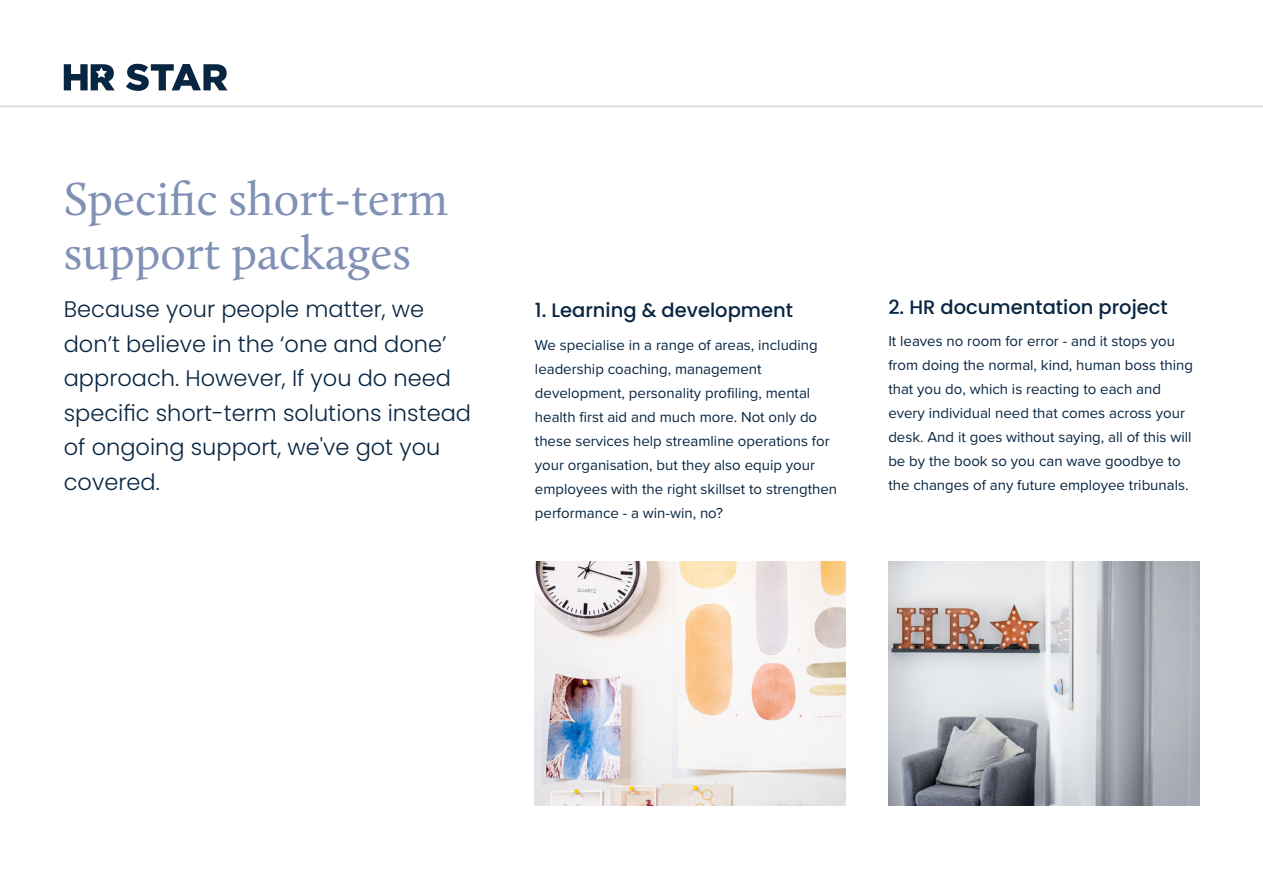
<style>
.page{position:relative;width:1263px;height:893px;background:#fff}
.page>*{position:absolute;margin:0;border:0;box-sizing:border-box;transform-origin:0 0}
.t1{font:48px/54px "Calluna";color:#8091b5}
.t2{font:300 22.5px/34.5px "Poppins";color:#082541}
.t3{font:500 19.5px "Poppins";color:#082541}
.t4{font:15px/24px "Proxima Nova";color:#082541}
</style>
<div class="page">
<svg style="left:64px;top:64px;width:51px;height:26px"></svg>
<svg style="left:126px;top:64px;width:102px;height:27px"></svg>
<hr style="left:0;top:106px;width:1263px;height:1px;background:#d4d4e3">
<img style="left:535px;top:561px;width:311px;height:244px">
<img style="left:888px;top:561px;width:311px;height:244px">
<p class="t1" style="left:64px;top:171px;width:386px">Specific short-term support packages</p>
<p class="t2" style="left:64px;top:292px;width:409px">Because your people matter, we don’t believe in the ‘one and done’ approach. However, If you do need specific short-term solutions instead of ongoing support, we've got you covered.</p>
<p class="t3" style="left:535px;top:299px;width:260px">1. Learning &amp; development</p>
<p class="t4" style="left:535px;top:332px;width:304px">We specialise in a range of areas, including leadership coaching, management development, personality profiling, mental health first aid and much more. Not only do these services help streamline operations for your organisation, but they also equip your employees with the right skillset to strengthen performance - a win-win, no?</p>
<p class="t3" style="left:888px;top:296px;width:281px">2. HR documentation project</p>
<p class="t4" style="left:888px;top:329px;width:306px">It leaves no room for error - and it stops you from doing the normal, kind, human boss thing that you do, which is reacting to each and every individual need that comes across your desk. And it goes without saying, all of this will be by the book so you can wave goodbye to the changes of any future employee tribunals.</p>
</div>
